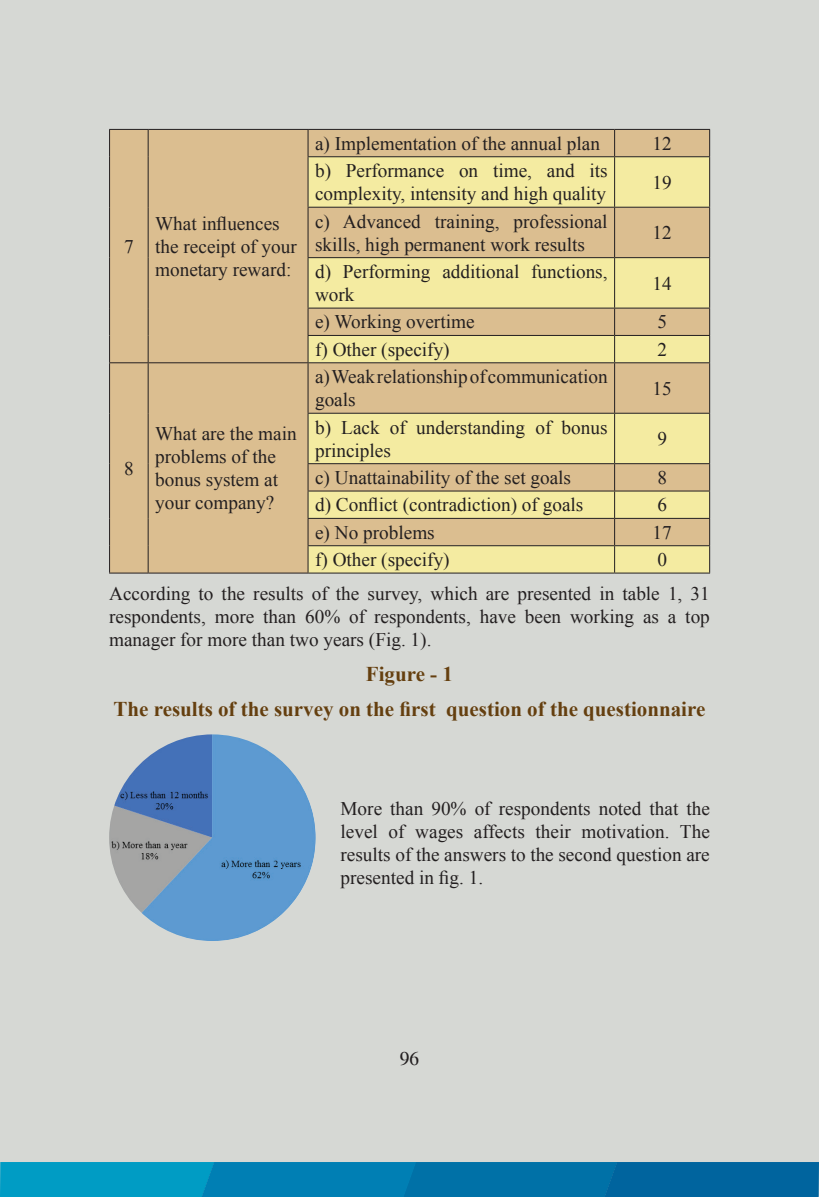
<style>
.page{position:relative;width:819px;height:1197px;background:#fff}
.page>*{position:absolute;margin:0;border:0;box-sizing:border-box;transform-origin:0 0}
.t1{font:700 21px/35.2px "Times New Roman";color:#653f0f;text-align:center}
.t2{font:19.25px/23.1px "Times New Roman";color:#231f20}
.t3{font:19.25px "CG Times";color:#231f20}
</style>
<div class="page">
<div style="left:0;top:1px;width:819px;height:1195px;background:#d6d8d4"></div>
<svg style="left:0;top:1162px;width:819px;height:35px;background:#007caf"></svg>
<div style="left:110px;top:130px;width:599px;height:443px;background:#dbbe90"></div>
<svg style="left:309px;top:157px;width:400px;height:416px;background:#e7d598"></svg>
<hr style="left:109px;top:129px;width:39px;height:1px;background:#231f20">
<svg style="left:109px;top:130px;width:1px;height:27px"></svg>
<hr style="left:148px;top:129px;width:160px;height:1px;background:#231f20">
<svg style="left:148px;top:130px;width:1px;height:27px"></svg>
<hr style="left:308px;top:129px;width:307px;height:1px;background:#231f20">
<svg style="left:308px;top:130px;width:1px;height:26px"></svg>
<hr style="left:615px;top:129px;width:95px;height:1px;background:#231f20">
<svg style="left:614px;top:130px;width:1px;height:26px"></svg>
<svg style="left:709px;top:130px;width:1px;height:26px"></svg>
<hr style="left:109px;top:157px;width:1px;height:50px;background:#231f20">
<hr style="left:148px;top:157px;width:1px;height:50px;background:#231f20">
<hr style="left:308px;top:156px;width:307px;height:1px;background:#231f20">
<hr style="left:308px;top:157px;width:1px;height:50px;background:#231f20">
<hr style="left:615px;top:156px;width:95px;height:1px;background:#231f20">
<hr style="left:614px;top:157px;width:1px;height:50px;background:#231f20">
<hr style="left:709px;top:157px;width:1px;height:50px;background:#231f20">
<hr style="left:109px;top:207px;width:1px;height:51px;background:#231f20">
<hr style="left:148px;top:207px;width:1px;height:51px;background:#231f20">
<hr style="left:308px;top:207px;width:307px;height:1px;background:#231f20">
<hr style="left:308px;top:208px;width:1px;height:49px;background:#231f20">
<hr style="left:615px;top:207px;width:95px;height:1px;background:#231f20">
<hr style="left:614px;top:208px;width:1px;height:49px;background:#231f20">
<hr style="left:709px;top:208px;width:1px;height:49px;background:#231f20">
<hr style="left:109px;top:258px;width:1px;height:50px;background:#231f20">
<hr style="left:148px;top:258px;width:1px;height:50px;background:#231f20">
<hr style="left:308px;top:257px;width:307px;height:1px;background:#231f20">
<hr style="left:308px;top:258px;width:1px;height:50px;background:#231f20">
<hr style="left:615px;top:257px;width:95px;height:1px;background:#231f20">
<hr style="left:614px;top:258px;width:1px;height:50px;background:#231f20">
<hr style="left:709px;top:258px;width:1px;height:50px;background:#231f20">
<hr style="left:308px;top:308px;width:307px;height:1px;background:#231f20">
<hr style="left:615px;top:308px;width:95px;height:1px;background:#231f20">
<svg style="left:109px;top:308px;width:1px;height:54px"></svg>
<svg style="left:148px;top:308px;width:1px;height:54px"></svg>
<hr style="left:308px;top:335px;width:307px;height:1px;background:#231f20">
<svg style="left:308px;top:309px;width:1px;height:53px"></svg>
<hr style="left:615px;top:335px;width:95px;height:1px;background:#231f20">
<svg style="left:614px;top:309px;width:1px;height:53px"></svg>
<svg style="left:709px;top:309px;width:1px;height:53px"></svg>
<hr style="left:109px;top:362px;width:39px;height:1px;background:#231f20">
<hr style="left:109px;top:363px;width:1px;height:50px;background:#231f20">
<hr style="left:148px;top:362px;width:160px;height:1px;background:#231f20">
<hr style="left:148px;top:363px;width:1px;height:50px;background:#231f20">
<hr style="left:308px;top:362px;width:307px;height:1px;background:#231f20">
<hr style="left:308px;top:363px;width:1px;height:50px;background:#231f20">
<hr style="left:615px;top:362px;width:95px;height:1px;background:#231f20">
<hr style="left:614px;top:363px;width:1px;height:50px;background:#231f20">
<hr style="left:709px;top:363px;width:1px;height:50px;background:#231f20">
<hr style="left:109px;top:413px;width:1px;height:51px;background:#231f20">
<hr style="left:148px;top:413px;width:1px;height:51px;background:#231f20">
<hr style="left:308px;top:413px;width:307px;height:1px;background:#231f20">
<hr style="left:308px;top:414px;width:1px;height:49px;background:#231f20">
<hr style="left:615px;top:413px;width:95px;height:1px;background:#231f20">
<hr style="left:614px;top:414px;width:1px;height:49px;background:#231f20">
<hr style="left:709px;top:414px;width:1px;height:49px;background:#231f20">
<hr style="left:308px;top:463px;width:307px;height:1px;background:#231f20">
<hr style="left:615px;top:463px;width:95px;height:1px;background:#231f20">
<hr style="left:308px;top:491px;width:307px;height:1px;background:#231f20">
<hr style="left:615px;top:491px;width:95px;height:1px;background:#231f20">
<hr style="left:308px;top:518px;width:307px;height:1px;background:#231f20">
<hr style="left:615px;top:518px;width:95px;height:1px;background:#231f20">
<svg style="left:109px;top:464px;width:1px;height:109px"></svg>
<svg style="left:148px;top:464px;width:1px;height:109px"></svg>
<hr style="left:308px;top:545px;width:307px;height:1px;background:#231f20">
<svg style="left:308px;top:464px;width:1px;height:109px"></svg>
<hr style="left:615px;top:545px;width:95px;height:1px;background:#231f20">
<svg style="left:614px;top:464px;width:1px;height:109px"></svg>
<svg style="left:709px;top:464px;width:1px;height:109px"></svg>
<hr style="left:109px;top:573px;width:39px;height:1px;background:#231f20">
<hr style="left:148px;top:573px;width:160px;height:1px;background:#231f20">
<hr style="left:308px;top:573px;width:307px;height:1px;background:#231f20">
<hr style="left:615px;top:573px;width:95px;height:1px;background:#231f20">
<img style="left:109px;top:734px;width:207px;height:207px;border-radius:103px">
<p class="t2" style="left:124px;top:234px;width:11px">7</p>
<p class="t2" style="left:155px;top:211px;width:143px">What influences the receipt of your monetary reward:</p>
<p class="t2" style="left:315px;top:131px;width:286px">a) Implementation of the annual plan</p>
<p class="t2" style="left:653px;top:131px;width:21px">12</p>
<p class="t2" style="left:315px;top:159px;width:294px">b) Performance on time, and its complexity, intensity and high quality</p>
<p class="t2" style="left:653px;top:170px;width:21px">19</p>
<p class="t2" style="left:315px;top:209px;width:294px">c) Advanced training, professional skills, high permanent work results</p>
<p class="t2" style="left:653px;top:221px;width:21px">12</p>
<p class="t2" style="left:315px;top:259px;width:294px">d) Performing additional functions, work</p>
<p class="t2" style="left:653px;top:271px;width:21px">14</p>
<p class="t2" style="left:315px;top:310px;width:161px">e) Working overtime</p>
<p class="t2" style="left:657px;top:310px;width:11px">5</p>
<p class="t2" style="left:315px;top:337px;width:136px">f) Other (specify)</p>
<p class="t2" style="left:657px;top:337px;width:11px">2</p>
<p class="t2" style="left:315px;top:365px;width:294px">a) Weak relationship of communication goals</p>
<p class="t2" style="left:653px;top:376px;width:21px">15</p>
<p class="t2" style="left:315px;top:415px;width:294px">b) Lack of understanding of bonus principles</p>
<p class="t2" style="left:657px;top:427px;width:11px">9</p>
<p class="t2" style="left:315px;top:465px;width:258px">c) Unattainability of the set goals</p>
<p class="t2" style="left:657px;top:465px;width:11px">8</p>
<p class="t2" style="left:315px;top:493px;width:270px">d) Conflict (contradiction) of goals</p>
<p class="t2" style="left:657px;top:493px;width:11px">6</p>
<p class="t2" style="left:315px;top:520px;width:121px">e) No problems</p>
<p class="t2" style="left:653px;top:520px;width:21px">17</p>
<p class="t2" style="left:315px;top:548px;width:136px">f) Other (specify)</p>
<p class="t2" style="left:155px;top:421px;width:143px">What are the main problems of the bonus system at your company?</p>
<p class="t2" style="left:124px;top:456px;width:11px">8</p>
<p class="t2" style="left:109px;top:542px;width:602px;line-height:33.4px;text-indent:548px">0<br>According to the results of the survey, which are presented in table 1, 31</p>
<p class="t2" style="left:109px;top:604px;width:602px">respondents, more than 60% of respondents, have been working as a top manager for more than two years (Fig. 1).</p>
<p class="t1" style="left:114px;top:656px;width:593px">Figure - 1<br>The results of the survey on the first question of the questionnaire</p>
<p class="t2" style="left:341px;top:796px;width:371px;text-align:justify">More than 90% of respondents noted that the level of wages affects their motivation. The results of the answers to the second question are presented in fig. 1.</p>
<p class="t3" style="left:400px;top:1048px;width:21px">96</p>
</div>
